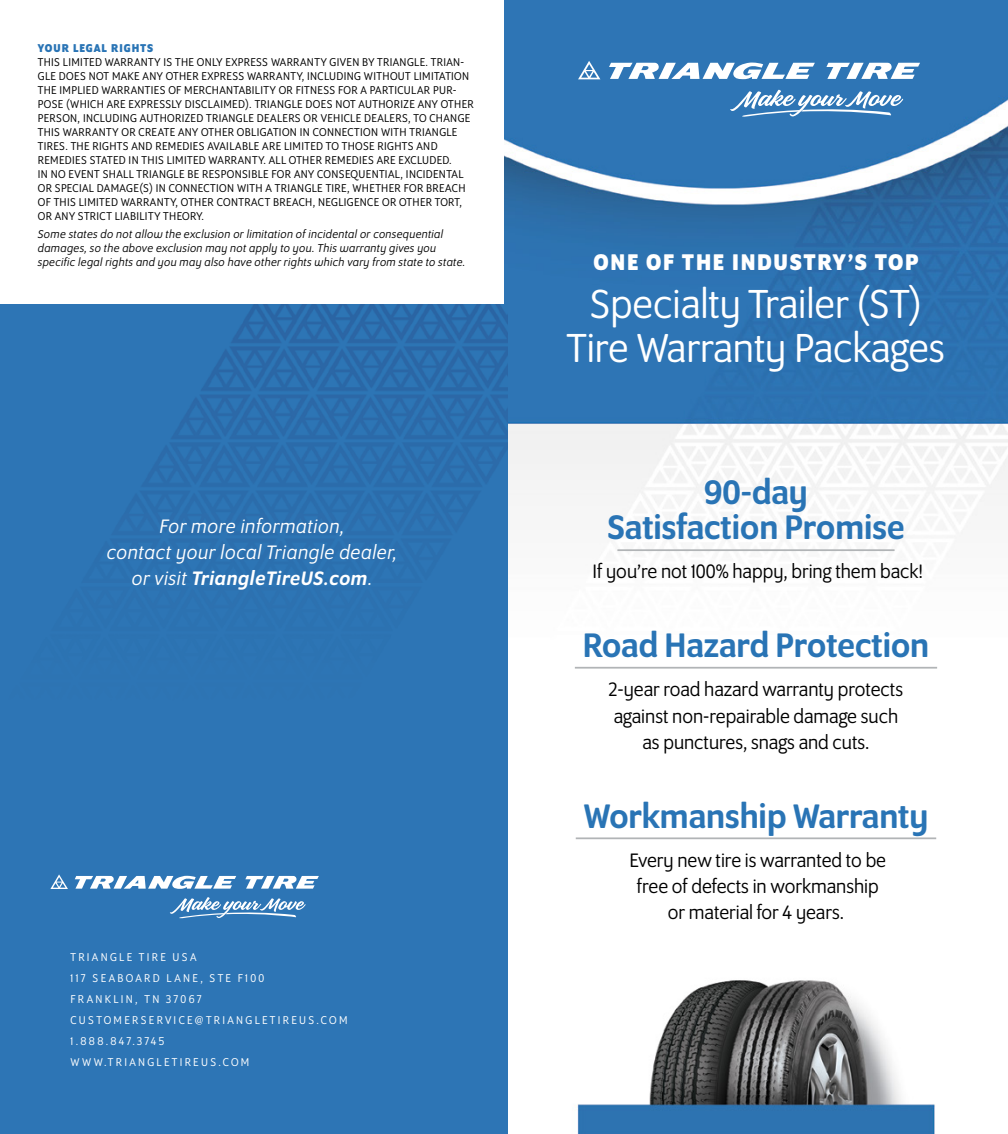
<style>
.page{position:relative;width:1008px;height:1134px;background:#fff}
.page>*{position:absolute;margin:0;border:0;box-sizing:border-box;transform-origin:0 0}
.t1{font:43.75px/43.8px "Program OT";color:#fff;text-align:center}
.t2{font:500 36.75px/35px "Program OT";color:#2974b5;text-align:center}
.t3{font:700 24.5px "Program OT";letter-spacing:.07em;color:#fff}
.t4{font:21px/26.2px "Program OT";color:#000;text-align:center}
.t5{font:italic 21px/26.2px "Program OT";letter-spacing:.03em;color:#fff;text-align:center}
.t6{font:12.25px/14px "Program OT";letter-spacing:.03em;color:#000}
.t7{font:italic 12.25px/14px "Program OT";letter-spacing:.03em;color:#000}
.t8{font:12.25px/21px "Program OT";letter-spacing:.19em;color:#fff}
.t9{font:700 12.25px "Program OT";letter-spacing:.08em;color:#2974b5}
.s1{font-weight:500}
</style>
<div class="page">
<img style="left:504px;top:0;width:504px;height:1134px">
<img style="left:0;top:305px;width:508px;height:829px">
<hr style="left:617px;top:549px;width:278px;height:2px;background:#b1b4b6">
<hr style="left:575px;top:667px;width:362px;height:2px;background:#b1b4b6">
<hr style="left:576px;top:837px;width:360px;height:2px;background:#b1b4b6">
<svg style="left:609px;top:62px;width:206px;height:17px"></svg>
<svg style="left:826px;top:63px;width:94px;height:16px"></svg>
<svg style="left:578px;top:61px;width:22px;height:18px"></svg>
<svg style="left:730px;top:90px;width:173px;height:27px"></svg>
<svg style="left:75px;top:876px;width:161px;height:13px"></svg>
<svg style="left:245px;top:876px;width:74px;height:13px"></svg>
<svg style="left:50px;top:874px;width:18px;height:15px"></svg>
<svg style="left:170px;top:897px;width:136px;height:22px"></svg>
<p class="t9" style="left:38px;top:41px;width:117px">YOUR LEGAL RIGHTS</p>
<p class="t6" style="left:38px;top:55px;width:437px">THIS LIMITED WARRANTY IS THE ONLY EXPRESS WARRANTY GIVEN BY TRIANGLE. TRIAN-GLE DOES NOT MAKE ANY OTHER EXPRESS WARRANTY, INCLUDING WITHOUT LIMITATION THE IMPLIED WARRANTIES OF MERCHANTABILITY OR FITNESS FOR A PARTICULAR PUR-POSE (WHICH ARE EXPRESSLY DISCLAIMED). TRIANGLE DOES NOT AUTHORIZE ANY OTHER PERSON, INCLUDING AUTHORIZED TRIANGLE DEALERS OR VEHICLE DEALERS, TO CHANGE THIS WARRANTY OR CREATE ANY OTHER OBLIGATION IN CONNECTION WITH TRIANGLE TIRES. THE RIGHTS AND REMEDIES AVAILABLE ARE LIMITED TO THOSE RIGHTS AND REMEDIES STATED IN THIS LIMITED WARRANTY. ALL OTHER REMEDIES ARE EXCLUDED.<br>IN NO EVENT SHALL TRIANGLE BE RESPONSIBLE FOR ANY CONSEQUENTIAL, INCIDENTAL OR SPECIAL DAMAGE(S) IN CONNECTION WITH A TRIANGLE TIRE, WHETHER FOR BREACH OF THIS LIMITED WARRANTY, OTHER CONTRACT BREACH, NEGLIGENCE OR OTHER TORT, OR ANY STRICT LIABILITY THEORY.</p>
<p class="t7" style="left:38px;top:227px;width:429px">Some states do not allow the exclusion or limitation of incidental or consequential damages, so the above exclusion may not apply to you. This warranty gives you specific legal rights and you may also have other rights which vary from state to state.</p>
<h3 class="t5" style="left:107px;top:513px;width:292px">For more information,<br>contact your local Triangle dealer, or visit <span class="s1">TriangleTireUS.com</span>.</h3>
<p class="t8" style="left:71px;top:946px;width:279px">TRIANGLE TIRE USA<br>117 SEABOARD LANE, STE F100<br>FRANKLIN, TN 37067<br>CUSTOMERSERVICE@TRIANGLETIREUS.COM<br>1.888.847.3745<br>WWW.TRIANGLETIREUS.COM</p>
<h3 class="t3" style="left:594px;top:248px;width:326px">ONE OF THE INDUSTRY’S TOP</h3>
<h1 class="t1" style="left:567px;top:282px;width:380px">Specialty Trailer (ST)<br>Tire Warranty Packages</h1>
<h2 class="t2" style="left:607px;top:474px;width:299px">90-day<br>Satisfaction Promise</h2>
<h3 class="t4" style="left:593px;top:558px;width:332px">If you’re not 100% happy, bring them back!</h3>
<h2 class="t2" style="left:583px;top:627px;width:348px">Road Hazard Protection</h2>
<h3 class="t4" style="left:609px;top:676px;width:296px">2-year road hazard warranty protects against non-repairable damage such as punctures, snags and cuts.</h3>
<h2 class="t2" style="left:584px;top:798px;width:346px">Workmanship Warranty</h2>
<h3 class="t4" style="left:630px;top:847px;width:258px">Every new tire is warranted to be free of defects in workmanship or material for 4 years.</h3>
</div>
